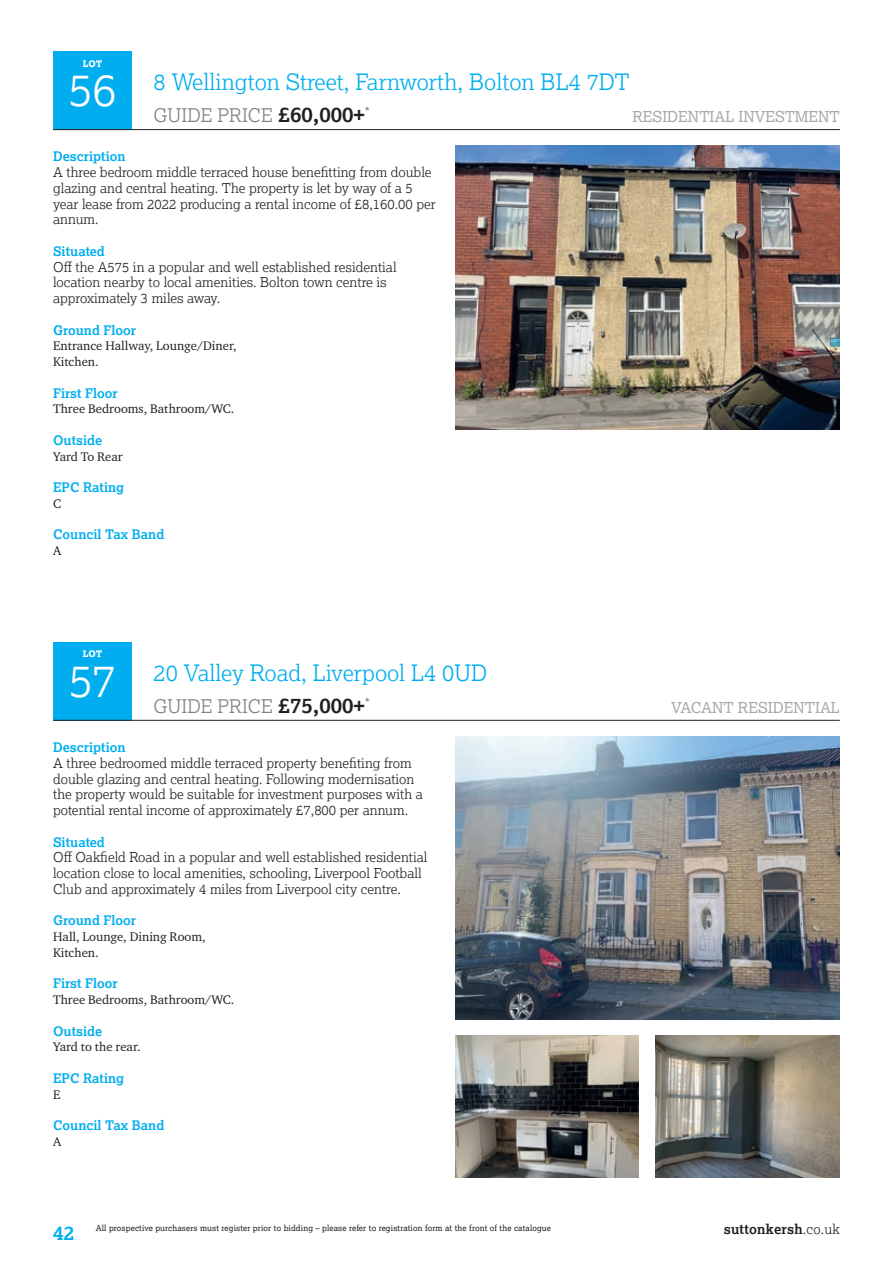
<style>
.page{position:relative;width:893px;height:1263px;background:#fff}
.page>*{position:absolute;margin:0;border:0;box-sizing:border-box;transform-origin:0 0}
.t1{font:300 45px "Lexia";color:#fff}
.t2{font:300 22.5px "Lexia";color:#00aeef}
.t3{font:700 19.5px "Lexia";color:#00aeef}
.t4{font:300 18.75px "Lexia";color:#808285}
.t5{font:15px "Lexia";color:#a8a9ad}
.t6{font:300 13.5px/15.8px "Lexia";color:#231f20}
.t7{font:700 13.5px "Lexia";letter-spacing:.015em;color:#231f20}
.t8{font:13.5px "Lexia";color:#808285}
.t9{font:700 13.2px "Lexia";color:#00aeef}
.t10{font:12.75px/15.8px "Charter ITC Pro";color:#231f20}
.t11{font:800 9px "Lexia";color:#fff}
.t12{font:8.25px "Lexia";letter-spacing:.015em;color:#231f20}
.s1{font-weight:700;font-size:21px;color:#231f20}
.s2{font-weight:300}
</style>
<div class="page">
<div style="left:53px;top:51px;width:79px;height:79px;background:#00aeef"></div>
<div style="left:53px;top:642px;width:79px;height:78px;background:#00aeef"></div>
<hr style="left:53px;top:129px;width:787px;height:1px;background:#231f20">
<hr style="left:53px;top:720px;width:787px;height:1px;background:#231f20">
<img style="left:455px;top:1035px;width:184px;height:142px">
<img style="left:656px;top:1035px;width:184px;height:142px">
<img style="left:455px;top:736px;width:385px;height:284px">
<img style="left:455px;top:146px;width:385px;height:283px">
<p class="t11" style="left:83px;top:58px;width:21px">LOT</p>
<h1 class="t1" style="left:68px;top:61px;width:50px">56</h1>
<h2 class="t2" style="left:154px;top:68px;width:478px">8 Wellington Street, Farnworth, Bolton BL4 7DT</h2>
<h3 class="t4" style="left:154px;top:103px;width:218px">GUIDE PRICE <span class="s1">£60,000+</span><sup>*</sup></h3>
<p class="t5" style="left:632px;top:107px;width:209px">RESIDENTIAL INVESTMENT</p>
<p class="t9" style="left:53px;top:148px;width:74px">Description</p>
<p class="t6" style="left:53px;top:164px;width:384px">A three bedroom middle terraced house benefitting from double glazing and central heating. The property is let by way of a 5 year lease from 2022 producing a rental income of £8,160.00 per annum.</p>
<p class="t9" style="left:53px;top:243px;width:53px">Situated</p>
<p class="t6" style="left:53px;top:258px;width:345px">Off the A575 in a popular and well established residential location nearby to local amenities. Bolton town centre is approximately 3 miles away.</p>
<p class="t9" style="left:53px;top:321px;width:84px">Ground Floor</p>
<p class="t10" style="left:53px;top:338px;width:185px">Entrance Hallway, Lounge/Diner,<br>Kitchen.</p>
<p class="t9" style="left:53px;top:384px;width:66px">First Floor</p>
<p class="t10" style="left:53px;top:401px;width:183px">Three Bedrooms, Bathroom/WC.</p>
<p class="t9" style="left:53px;top:432px;width:51px">Outside</p>
<p class="t10" style="left:53px;top:448px;width:71px">Yard To Rear</p>
<p class="t9" style="left:53px;top:479px;width:73px">EPC Rating</p>
<p class="t10" style="left:53px;top:495px;width:10px">C</p>
<p class="t9" style="left:53px;top:526px;width:113px">Council Tax Band</p>
<p class="t10" style="left:53px;top:543px;width:10px">A</p>
<p class="t11" style="left:83px;top:648px;width:21px">LOT</p>
<h1 class="t1" style="left:69px;top:652px;width:49px">57</h1>
<h2 class="t2" style="left:154px;top:659px;width:335px">20 Valley Road, Liverpool L4 0UD</h2>
<h3 class="t4" style="left:154px;top:694px;width:213px">GUIDE PRICE <span class="s1">£75,000+</span></h3>
<p class="t5" style="left:671px;top:698px;width:170px">VACANT RESIDENTIAL</p>
<p class="t8" style="left:365px;top:695px;width:7px">*</p>
<p class="t9" style="left:53px;top:739px;width:74px">Description</p>
<p class="t6" style="left:53px;top:755px;width:371px">A three bedroomed middle terraced property benefiting from double glazing and central heating. Following modernisation the property would be suitable for investment purposes with a potential rental income of approximately £7,800 per annum.</p>
<p class="t9" style="left:53px;top:833px;width:53px">Situated</p>
<p class="t6" style="left:53px;top:849px;width:376px">Off Oakfield Road in a popular and well established residential location close to local amenities, schooling, Liverpool Football<br>Club and approximately 4 miles from Liverpool city centre.</p>
<p class="t9" style="left:53px;top:912px;width:84px">Ground Floor</p>
<p class="t10" style="left:53px;top:928px;width:154px">Hall, Lounge, Dining Room,<br>Kitchen.</p>
<p class="t9" style="left:53px;top:975px;width:66px">First Floor</p>
<p class="t10" style="left:53px;top:991px;width:183px">Three Bedrooms, Bathroom/WC.</p>
<p class="t9" style="left:53px;top:1022px;width:51px">Outside</p>
<p class="t10" style="left:53px;top:1039px;width:89px">Yard to the rear.</p>
<p class="t9" style="left:53px;top:1070px;width:73px">EPC Rating</p>
<p class="t10" style="left:53px;top:1086px;width:9px">E</p>
<p class="t9" style="left:53px;top:1117px;width:113px">Council Tax Band</p>
<p class="t10" style="left:53px;top:1133px;width:10px">A</p>
<h3 class="t3" style="left:53px;top:1220px;width:23px">42</h3>
<p class="t7" style="left:724px;top:1221px;width:118px">suttonkersh<span class="s2">.co.uk</span></p>
<p class="t12" style="left:96px;top:1222px;width:457px">All prospective purchasers must register prior to bidding – please refer to registration form at the front of the catalogue</p>
</div>
